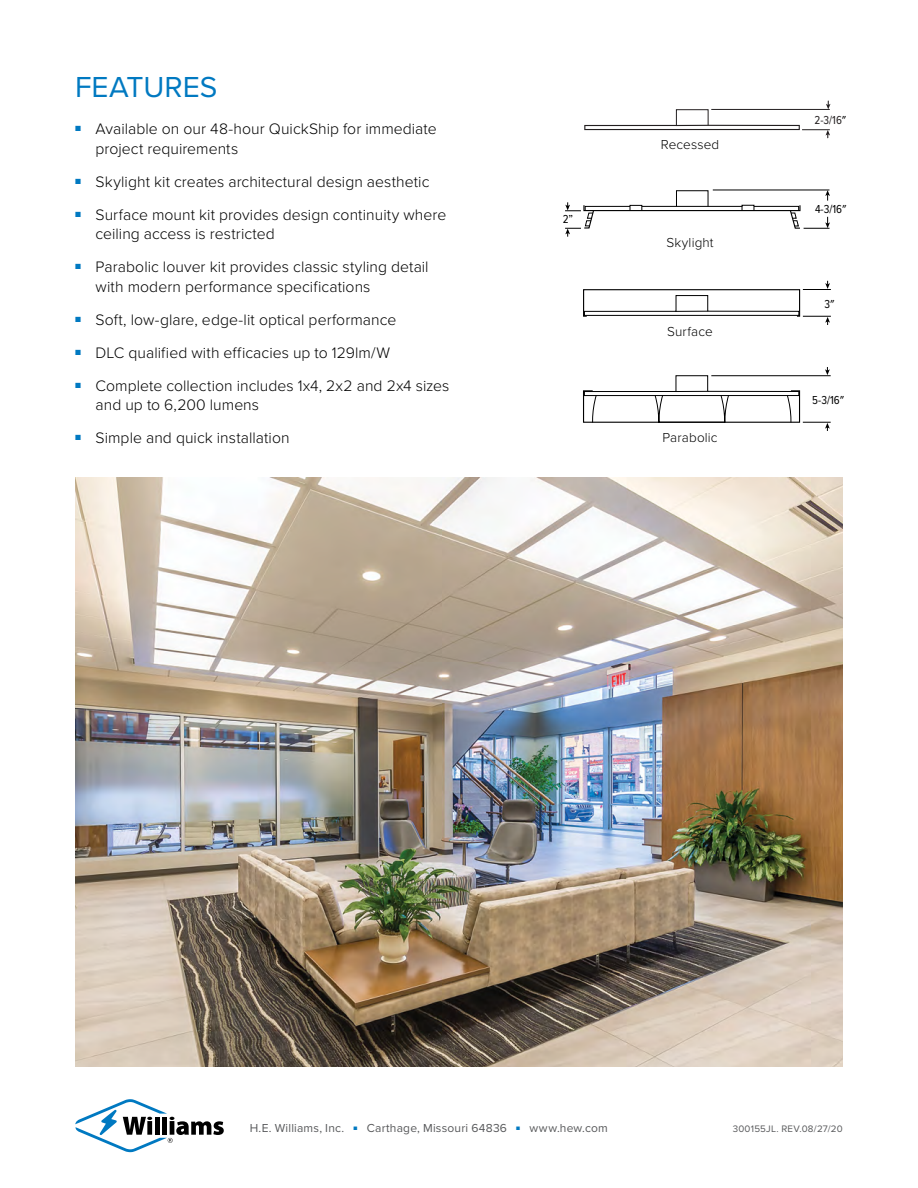
<style>
.page{position:relative;width:918px;height:1188px;background:#fff}
.page>*{position:absolute;margin:0;border:0;box-sizing:border-box;transform-origin:0 0}
.t1{font:30px "Proxima Nova";color:#0079c1}
.t2{font:300 15.75px/19.5px "Proxima Nova";letter-spacing:.005em;color:#000}
.t3{font:300 13.5px "Proxima Nova";letter-spacing:.01em;color:#000}
.t4{font:12px "Proxima Nova";letter-spacing:.015em;color:#58595b}
.t5{font:12px "Proxima Nova Cond";color:#000}
.t6{font:12px "Proxima Nova Cond";color:#231f20}
.t7{font:9.75px "Proxima Nova";letter-spacing:.025em;color:#58595b}
.s1{color:#000}
.s2{font-weight:700;font-size:6px;color:#0079c1}
</style>
<div class="page">
<svg style="left:75px;top:1099px;width:149px;height:53px"></svg>
<svg style="left:826px;top:101px;width:5px;height:8px"></svg>
<div style="left:676px;top:109px;width:32px;height:17px;border:1px solid #231f20"></div>
<hr style="left:711px;top:109px;width:119px;height:1px;background:#231f20">
<svg style="left:584px;top:124px;width:246px;height:14px"></svg>
<svg style="left:565px;top:190px;width:265px;height:47px"></svg>
<svg style="left:583px;top:281px;width:248px;height:44px"></svg>
<hr style="left:676px;top:311px;width:32px;height:1px;background:#000">
<img style="left:75px;top:478px;width:768px;height:589px">
<svg style="left:583px;top:367px;width:248px;height:64px"></svg>
<h1 class="t1" style="left:75px;top:64px;width:144px">FEATURES</h1>
<p class="t2" style="left:96px;top:119px;width:343px;text-indent:-20px"><sup>■</sup> Available on our 48-hour QuickShip for immediate project requirements</p>
<p class="t2" style="left:75px;top:171px;width:356px"><sup>■</sup> Skylight kit creates architectural design aesthetic</p>
<p class="t2" style="left:96px;top:204px;width:352px;text-indent:-20px"><sup>■</sup> Surface mount kit provides design continuity where ceiling access is restricted</p>
<p class="t2" style="left:96px;top:256px;width:335px;text-indent:-20px"><sup>■</sup> Parabolic louver kit provides classic styling detail with modern performance specifications</p>
<p class="t2" style="left:75px;top:309px;width:323px"><sup>■</sup> Soft, low-glare, edge-lit optical performance</p>
<p class="t2" style="left:75px;top:342px;width:316px"><sup>■</sup> DLC qualified with efficacies up to 129lm/W</p>
<p class="t2" style="left:96px;top:375px;width:355px;text-indent:-20px"><sup>■</sup> Complete collection includes 1x4, 2x2 and 2x4 sizes and up to 6,200 lumens</p>
<p class="t2" style="left:75px;top:427px;width:216px"><sup>■</sup> Simple and quick installation</p>
<p class="t5" style="left:563px;top:210px;width:12px">2”</p>
<p class="t3" style="left:661px;top:134px;width:60px">Recessed</p>
<p class="t3" style="left:666px;top:233px;width:49px">Skylight</p>
<p class="t3" style="left:667px;top:321px;width:47px">Surface</p>
<p class="t3" style="left:662px;top:428px;width:57px">Parabolic</p>
<p class="t6" style="left:815px;top:111px;width:33px">2-3/16<span class="s1">″</span></p>
<p class="t5" style="left:815px;top:201px;width:33px">4-3/16″</p>
<p class="t5" style="left:825px;top:295px;width:11px">3″</p>
<p class="t5" style="left:812px;top:391px;width:33px">5-3/16″</p>
<p class="t4" style="left:250px;top:1119px;width:360px">H.E. Williams, Inc. <span class="s2">■</span> Carthage, Missouri 64836 <span class="s2">■</span> www.hew.com</p>
<p class="t7" style="left:733px;top:1121px;width:112px">300155JL. REV.08/27/20</p>
</div>
